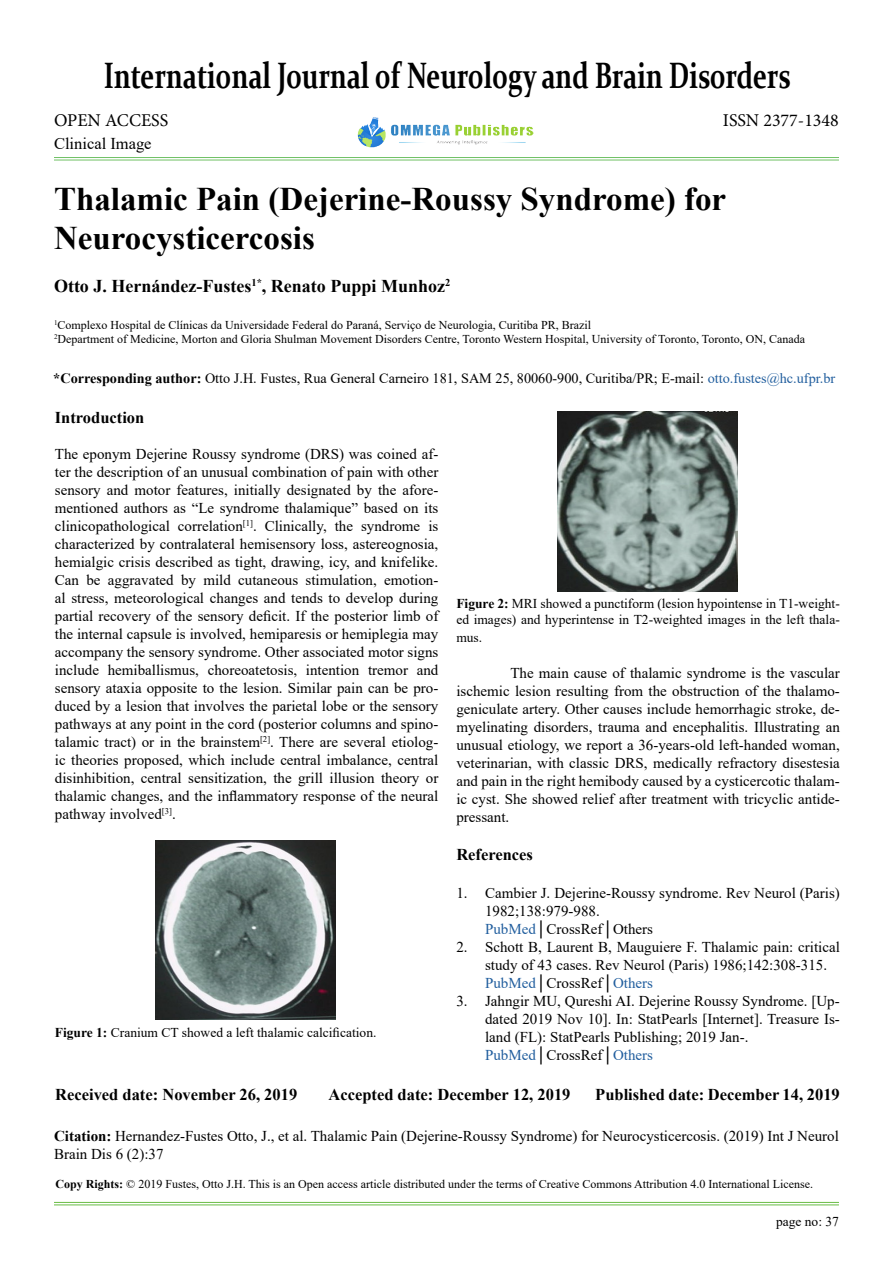
<style>
.page{position:relative;width:893px;height:1263px;background:#fff}
.page>*{position:absolute;margin:0;border:0;box-sizing:border-box;transform-origin:0 0}
.t1{font:700 36.75px "Constantia";color:#000;scale:.71 1}
.t2{font:700 33px/39.6px "Times New Roman";color:#000}
.t3{font:700 18px "Times New Roman";color:#000}
.t4{font:18px "Minion Pro";color:#000}
.t5{font:700 16.5px "Times New Roman";color:#000}
.t6{font:16.5px "Times New Roman";color:#000}
.t7{font:15px/18px "Times New Roman";color:#000}
.t8{font:14.25px "Times New Roman";color:#000}
.t9{font:13.5px/16.2px "Times New Roman";color:#000}
.t10{font:12px/14.4px "Times New Roman";color:#000}
.s1{font-weight:700}
.s2{color:#215e9e}
</style>
<div class="page">
<img style="left:358px;top:117px;width:175px;height:31px">
<hr style="left:54px;top:157px;width:785px;height:1px;background:#70c165">
<hr style="left:54px;top:160px;width:785px;height:1px;background:#70c165">
<hr style="left:54px;top:1202px;width:785px;height:1px;background:#69bd45">
<hr style="left:54px;top:1205px;width:785px;height:1px;background:#69bd45">
<img style="left:156px;top:841px;width:180px;height:179px">
<img style="left:557px;top:412px;width:180px;height:180px">
<h1 class="t1" style="left:104px;top:50px;width:969px">International Journal of Neurology and Brain Disorders</h1>
<p class="t4" style="left:54px;top:108px;width:116px">OPEN ACCESS</p>
<p class="t4" style="left:723px;top:108px;width:117px">ISSN 2377-1348</p>
<p class="t6" style="left:54px;top:132px;width:99px">Clinical Image</p>
<h2 class="t2" style="left:54px;top:178px;width:674px">Thalamic Pain (Dejerine-Roussy Syndrome) for<br>Neurocysticercosis</h2>
<p class="t3" style="left:54px;top:273px;width:398px">Otto J. Hernández-Fustes<sup>1*</sup>, Renato Puppi Munhoz<sup>2</sup></p>
<p class="t10" style="left:54px;top:317px;width:752px"><sup>1</sup>Complexo Hospital de Clínicas da Universidade Federal do Paraná, Serviço de Neurologia, Curitiba PR, Brazil<br><sup>2</sup>Department of Medicine, Morton and Gloria Shulman Movement Disorders Centre, Toronto Western Hospital, University of Toronto, Toronto, ON, Canada</p>
<p class="t8" style="left:53px;top:368px;width:783px"><span class="s1">*Corresponding author:</span> Otto J.H. Fustes, Rua General Carneiro 181, SAM 25, 80060-900, Curitiba/PR; E-mail: <span class="s2">otto.fustes@hc.ufpr.br</span></p>
<p class="t5" style="left:55px;top:406px;width:91px">Introduction</p>
<p class="t7" style="left:55px;top:444px;width:385px;text-align:justify">The eponym Dejerine Roussy syndrome (DRS) was coined af&shy;ter the description of an unusual combination of pain with other sensory and motor features, initially designated by the afore&shy;mentioned authors as “Le syndrome thalamique” based on its clinicopathological correlation<sup>[1]</sup>. Clinically, the syndrome is characterized by contralateral hemisensory loss, astereognosia, hemialgic crisis described as tight, drawing, icy, and knifelike.<br>Can be aggravated by mild cutaneous stimulation, emotion&shy;al stress, meteorological changes and tends to develop during partial recovery of the sensory deficit. If the posterior limb of the internal capsule is involved, hemiparesis or hemiplegia may accompany the sensory syndrome. Other associated motor signs include hemiballismus, choreoatetosis, intention tremor and sensory ataxia opposite to the lesion. Similar pain can be pro&shy;duced by a lesion that involves the parietal lobe or the sensory pathways at any point in the cord (posterior columns and spino&shy;talamic tract) or in the brainstem<sup>[2]</sup>. There are several etiolog&shy;ic theories proposed, which include central imbalance, central disinhibition, central sensitization, the grill illusion theory or thalamic changes, and the inflammatory response of the neural pathway involved<sup>[3]</sup>.</p>
<p class="t9" style="left:456px;top:595px;width:385px"><span class="s1">Figure 2:</span> MRI showed a punctiform (lesion hypointense in T1-weight&shy;ed images) and hyperintense in T2-weighted images in the left thala-</p>
<p class="t9" style="left:456px;top:629px;width:27px">mus.</p>
<p class="t7" style="left:456px;top:664px;width:385px;text-align:justify;text-indent:54px">The main cause of thalamic syndrome is the vascular ischemic lesion resulting from the obstruction of the thalamo&shy;geniculate artery. Other causes include hemorrhagic stroke, de&shy;myelinating disorders, trauma and encephalitis. Illustrating an unusual etiology, we report a 36-years-old left-handed woman, veterinarian, with classic DRS, medically refractory disestesia and pain in the right hemibody caused by a cysticercotic thalam&shy;ic cyst. She showed relief after treatment with tricyclic antide&shy;pressant.</p>
<p class="t5" style="left:456px;top:843px;width:78px">References</p>
<p class="t7" style="left:485px;top:883px;width:356px;text-indent:-29px">1. Cambier J. Dejerine-Roussy syndrome. Rev Neurol (Paris)<br>1982;138:979-988.<br><span class="s2">PubMed</span>│CrossRef│Others</p>
<p class="t7" style="left:485px;top:937px;width:356px;text-indent:-29px">2. Schott B, Laurent B, Mauguiere F. Thalamic pain: critical study of 43 cases. Rev Neurol (Paris) 1986;142:308-315.<br><span class="s2">PubMed</span>│CrossRef│<span class="s2">Others</span></p>
<p class="t7" style="left:485px;top:991px;width:356px;text-indent:-29px">3. Jahngir MU, Qureshi AI. Dejerine Roussy Syndrome. [Up&shy;dated 2019 Nov 10]. In: StatPearls [Internet]. Treasure Is&shy;land (FL): StatPearls Publishing; 2019 Jan-.<br><span class="s2">PubMed</span>│CrossRef│<span class="s2">Others</span></p>
<p class="t9" style="left:55px;top:1024px;width:323px"><span class="s1">Figure 1:</span> Cranium CT showed a left thalamic calcification.</p>
<p class="t5" style="left:55px;top:1083px;width:244px">Received date: November 26, 2019</p>
<p class="t5" style="left:328px;top:1083px;width:244px">Accepted date: December 12, 2019</p>
<p class="t5" style="left:595px;top:1083px;width:246px">Published date: December 14, 2019</p>
<p class="t7" style="left:54px;top:1126px;width:786px"><span class="s1">Citation:</span> Hernandez-Fustes Otto, J., et al. Thalamic Pain (Dejerine-Roussy Syndrome) for Neurocysticercosis. (2019) Int J Neurol<br>Brain Dis 6 (2):37</p>
<p class="t10" style="left:56px;top:1176px;width:759px"><span class="s1">Copy Rights:</span> © 2019 Fustes, Otto J.H. This is an Open access article distributed under the terms of Creative Commons Attribution 4.0 International License.</p>
<p class="t9" style="left:776px;top:1213px;width:64px">page no: 37</p>
</div>
